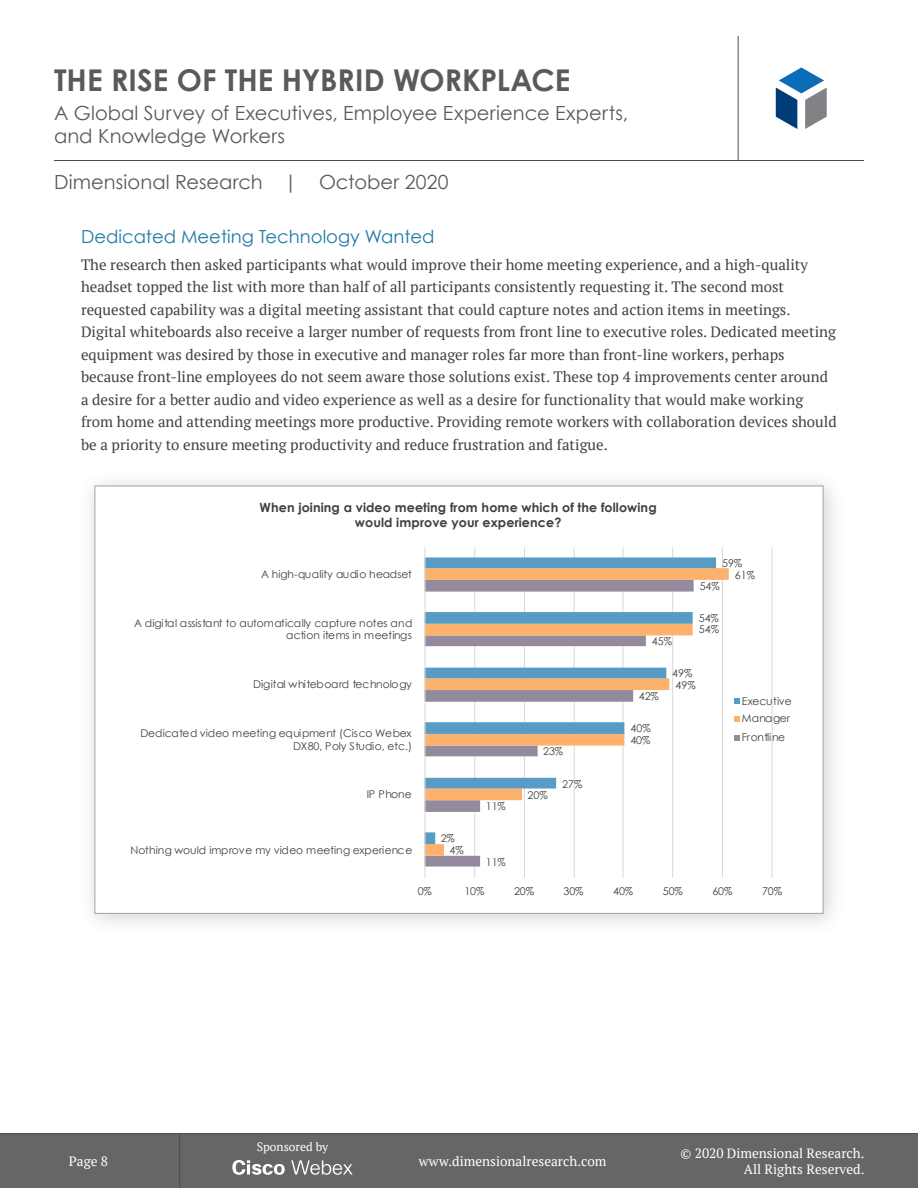
<style>
.page{position:relative;width:918px;height:1188px;background:#fff}
.page>*{position:absolute;margin:0;border:0;box-sizing:border-box;transform-origin:0 0}
.t1{font:700 30px "Century Gothic";color:#5b5a59}
.t2{font:19.5px/23.4px "Century Gothic";letter-spacing:.005em;color:#5b5a59}
.Subheader_02{font:18px "Century Gothic";color:#1e7aa5}
.Content{font:15px/22.5px "PT Serif";color:#404140}
.t3{font:13.5px/16.2px "PT Serif";color:#fff;text-align:right}
.t4{font:700 12.6px/15.6px "Century Gothic";letter-spacing:.01em;color:#404040;text-align:center}
.t5{font:12px "PT Serif";color:#fff}
.t6{font:10.8px/12.8px "Century Gothic";letter-spacing:-.01em;color:#404040;text-align:right}
</style>
<div class="page">
<div style="left:0;top:1134px;width:918px;height:54px;background:#666"></div>
<hr style="left:0;top:1133px;width:918px;height:1px;background:#4d4c4b">
<hr style="left:179px;top:1134px;width:1px;height:54px;background:#4d4c4b">
<hr style="left:54px;top:160px;width:810px;height:1px;background:#4d4c4b">
<hr style="left:738px;top:36px;width:1px;height:124px;background:#4d4c4b">
<svg style="left:776px;top:67px;width:51px;height:62px"></svg>
<svg style="left:232px;top:1160px;width:53px;height:15px"></svg>
<svg style="left:291px;top:1160px;width:62px;height:15px"></svg>
<div style="left:79px;top:470px;width:765px;height:465px;background:#837877;opacity:.35"></div>
<div style="left:94px;top:486px;width:730px;height:428px;background:#fff;border:1px solid #aaa390"></div>
<hr style="left:474px;top:547px;width:1px;height:331px;background:#d9d9d9">
<hr style="left:524px;top:547px;width:1px;height:331px;background:#d9d9d9">
<hr style="left:574px;top:547px;width:1px;height:331px;background:#d9d9d9">
<hr style="left:623px;top:547px;width:1px;height:331px;background:#d9d9d9">
<hr style="left:672px;top:547px;width:1px;height:331px;background:#d9d9d9">
<hr style="left:722px;top:547px;width:1px;height:331px;background:#d9d9d9">
<hr style="left:772px;top:547px;width:1px;height:331px;background:#d9d9d9">
<svg style="left:426px;top:856px;width:198px;height:11px"></svg>
<svg style="left:426px;top:568px;width:303px;height:288px"></svg>
<svg style="left:426px;top:557px;width:290px;height:287px"></svg>
<hr style="left:425px;top:547px;width:1px;height:331px;background:#d9d9d9">
<svg style="left:734px;top:698px;width:5px;height:6px"></svg>
<svg style="left:734px;top:716px;width:5px;height:6px"></svg>
<svg style="left:734px;top:735px;width:5px;height:6px"></svg>
<h1 class="t1" style="left:54px;top:61px;width:518px">THE RISE OF THE HYBRID WORKPLACE</h1>
<h2 class="t2" style="left:54px;top:101px;width:576px">A Global Survey of Executives, Employee Experience Experts, and Knowledge Workers</h2>
<h2 class="t2" style="left:54px;top:170px;width:396px">Dimensional Research | October 2020</h2>
<p class="Subheader_02" style="left:81px;top:226px;width:355px">Dedicated Meeting Technology Wanted</p>
<p class="Content" style="left:81px;top:253px;width:757px">The research then asked participants what would improve their home meeting experience, and a high-quality headset topped the list with more than half of all participants consistently requesting it. The second most requested capability was a digital meeting assistant that could capture notes and action items in meetings.<br>Digital whiteboards also receive a larger number of requests from front line to executive roles. Dedicated meeting equipment was desired by those in executive and manager roles far more than front-line workers, perhaps because front-line employees do not seem aware those solutions exist. These top 4 improvements center around a desire for a better audio and video experience as well as a desire for functionality that would make working from home and attending meetings more productive. Providing remote workers with collaboration devices should be a priority to ensure meeting productivity and reduce frustration and fatigue.</p>
<p class="t4" style="left:260px;top:499px;width:399px">When joining a video meeting from home which of the following would improve your experience?</p>
<p class="t6" style="left:261px;top:567px;width:152px">A high-quality audio headset</p>
<p class="t6" style="left:134px;top:616px;width:280px">A digital assistant to automatically capture notes and action items in meetings</p>
<p class="t6" style="left:652px;top:635px;width:22px">45%</p>
<p class="t6" style="left:722px;top:557px;width:22px">59%</p>
<p class="t6" style="left:700px;top:579px;width:22px">54%</p>
<p class="t6" style="left:699px;top:611px;width:22px">54%</p>
<p class="t6" style="left:699px;top:623px;width:22px">54%</p>
<p class="t6" style="left:735px;top:568px;width:22px">61%</p>
<p class="t6" style="left:672px;top:667px;width:22px">49%</p>
<p class="t6" style="left:253px;top:678px;width:160px">Digital whiteboard technology</p>
<p class="t6" style="left:140px;top:726px;width:273px">Dedicated video meeting equipment (Cisco Webex<br>DX80, Poly Studio, etc.)</p>
<p class="t6" style="left:543px;top:745px;width:22px">23%</p>
<p class="t6" style="left:639px;top:689px;width:22px">42%</p>
<p class="t6" style="left:631px;top:722px;width:22px">40%</p>
<p class="t6" style="left:630px;top:733px;width:22px">40%</p>
<p class="t6" style="left:676px;top:679px;width:22px">49%</p>
<p class="t6" style="left:742px;top:692px;width:51px;line-height:18px;text-align:left">Executive<br>Manager<br>Frontline</p>
<p class="t6" style="left:562px;top:777px;width:22px">27%</p>
<p class="t6" style="left:367px;top:788px;width:47px">IP Phone</p>
<p class="t6" style="left:528px;top:789px;width:22px">20%</p>
<p class="t6" style="left:486px;top:800px;width:22px">11%</p>
<p class="t6" style="left:441px;top:832px;width:16px">2%</p>
<p class="t6" style="left:131px;top:843px;width:283px">Nothing would improve my video meeting experience</p>
<p class="t6" style="left:449px;top:843px;width:16px">4%</p>
<p class="t6" style="left:486px;top:855px;width:22px">11%</p>
<p class="t3" style="left:69px;top:1153px;width:41px">Page 8</p>
<p class="t6" style="left:418px;top:884px;width:16px">0%</p>
<p class="t6" style="left:464px;top:884px;width:22px">10%</p>
<p class="t6" style="left:514px;top:884px;width:22px">20%</p>
<p class="t6" style="left:564px;top:884px;width:22px">30%</p>
<p class="t6" style="left:613px;top:884px;width:22px">40%</p>
<p class="t6" style="left:663px;top:884px;width:22px">50%</p>
<p class="t6" style="left:712px;top:884px;width:22px">60%</p>
<p class="t6" style="left:762px;top:884px;width:22px">70%</p>
<p class="t5" style="left:257px;top:1139px;width:73px">Sponsored by</p>
<p class="t3" style="left:419px;top:1153px;width:189px">www.dimensionalresearch.com</p>
<p class="t3" style="left:681px;top:1145px;width:185px">© 2020 Dimensional Research.<br>All Rights Reserved.</p>
</div>
